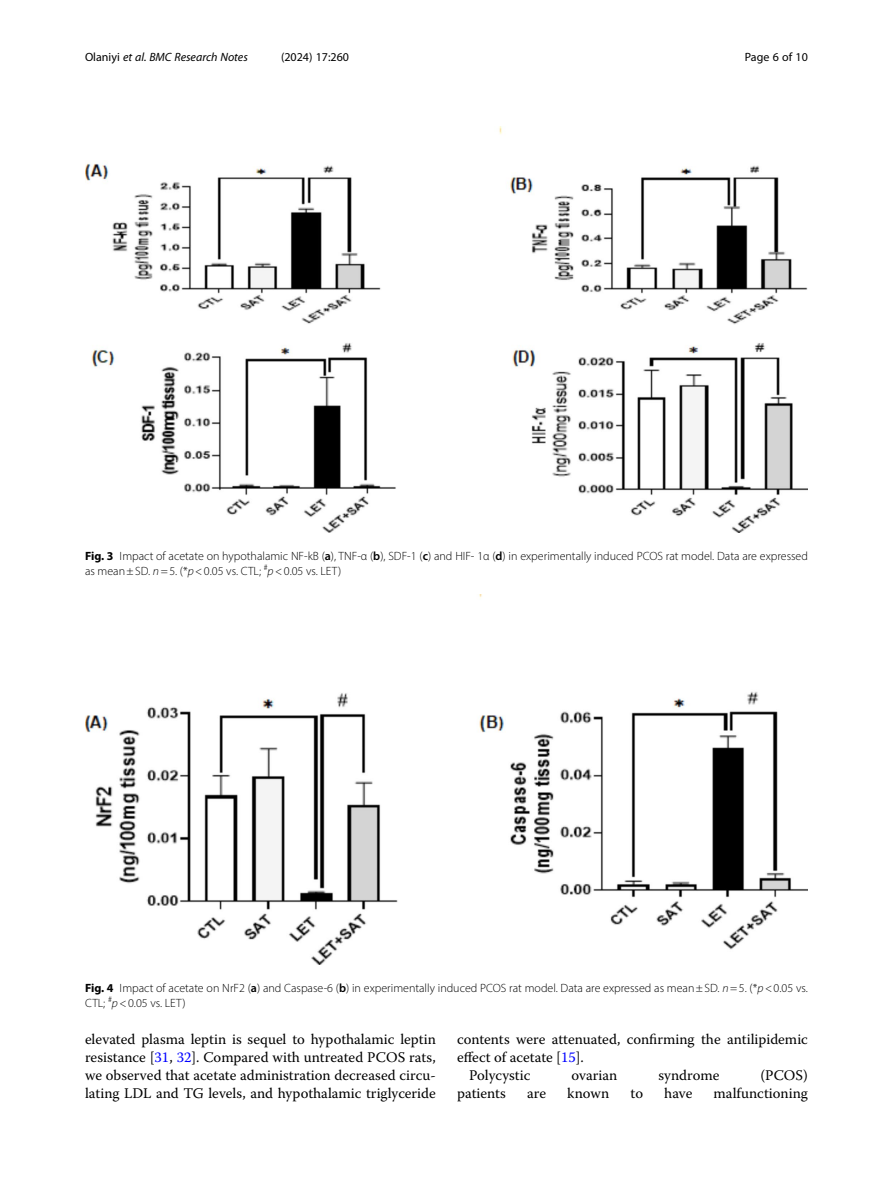
<style>
.page{position:relative;width:893px;height:1191px;background:#fff}
.page>*{position:absolute;margin:0;border:0;box-sizing:border-box;transform-origin:0 0}
.Body_Text{font:14.7px/18px "Warnock Pro";color:#000;text-align:justify}
.Body_Text_Indent{font:14.7px "Warnock Pro";color:#000}
.Figure_Caption{font:300 12px/15px "Myriad Pro";color:#000}
.t1{font:italic 12px "Myriad Pro";color:#000}
.t2{font:12px "Myriad Pro";color:#000}
.s1{font-style:normal}
.s2{font-weight:700}
.s3{font-weight:600}
.s4{font-style:italic}
.s5{color:#00f}
</style>
<div class="page">
<img style="left:85px;top:594px;width:723px;height:370px">
<img style="left:85px;top:126px;width:723px;height:406px">
<p class="t1" style="left:85px;top:50px;width:164px"><span class="s1">Olaniyi</span> et al. BMC Research Notes</p>
<p class="t2" style="left:281px;top:50px;width:70px">(2024) 17:260</p>
<p class="t2" style="left:745px;top:50px;width:65px">Page 6 of 10</p>
<p class="Figure_Caption" style="left:85px;top:548px;width:724px"><span class="s2">Fig. 3</span> Impact of acetate on hypothalamic NF-kB (<span class="s3">a</span>), TNF-α (<span class="s3">b</span>), SDF-1 (<span class="s3">c</span>) and HIF- 1α (<span class="s3">d</span>) in experimentally induced PCOS rat model. Data are expressed as mean±SD. <span class="s4">n</span>=5. (*<span class="s4">p</span>&lt;0.05 vs. CTL; <sup>#</sup><span class="s4">p</span>&lt;0.05 vs. LET)</p>
<p class="Figure_Caption" style="left:85px;top:980px;width:724px"><span class="s2">Fig. 4</span> Impact of acetate on NrF2 (<span class="s3">a</span>) and Caspase-6 (<span class="s3">b</span>) in experimentally induced PCOS rat model. Data are expressed as mean±SD. <span class="s4">n</span>=5. (*<span class="s4">p</span>&lt;0.05 vs.<br>CTL; <sup>#</sup><span class="s4">p</span>&lt;0.05 vs. LET)</p>
<p class="Body_Text" style="left:85px;top:1030px;width:352px">elevated plasma leptin is sequel to hypothalamic leptin resistance [<span class="s5">31</span>, <span class="s5">32</span>]. Compared with untreated PCOS rats, we observed that acetate administration decreased circu&shy;lating LDL and TG levels, and hypothalamic triglyceride</p>
<p class="Body_Text" style="left:457px;top:1030px;width:352px">contents were attenuated, confirming the antilipidemic effect of acetate [<span class="s5">15</span>].</p>
<p class="Body_Text_Indent" style="left:469px;top:1066px;width:63px">Polycystic</p>
<p class="Body_Text_Indent" style="left:571px;top:1066px;width:48px">ovarian</p>
<p class="Body_Text_Indent" style="left:658px;top:1066px;width:63px">syndrome</p>
<p class="Body_Text_Indent" style="left:760px;top:1066px;width:49px">(PCOS)</p>
<p class="Body_Text_Indent" style="left:457px;top:1084px;width:50px">patients</p>
<p class="Body_Text_Indent" style="left:527px;top:1084px;width:20px">are</p>
<p class="Body_Text_Indent" style="left:567px;top:1084px;width:44px">known</p>
<p class="Body_Text_Indent" style="left:631px;top:1084px;width:14px">to</p>
<p class="Body_Text_Indent" style="left:664px;top:1084px;width:30px">have</p>
<p class="Body_Text_Indent" style="left:714px;top:1084px;width:96px">malfunctioning</p>
</div>
